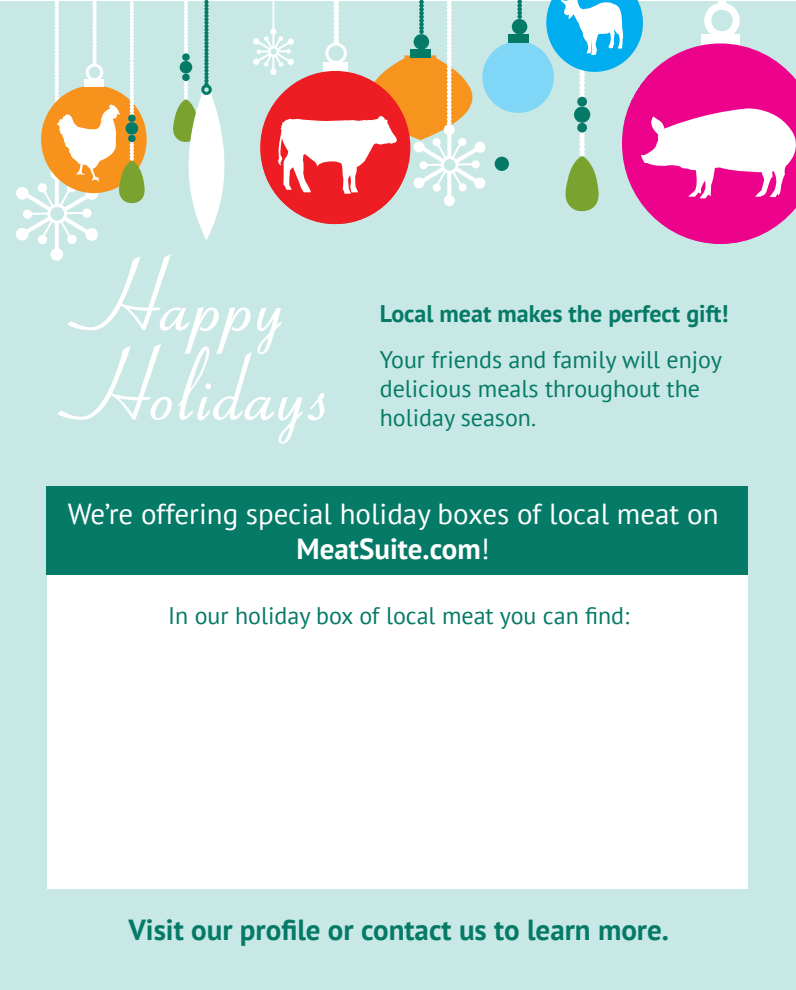
<style>
.page{position:relative;width:796px;height:990px;background:#fff}
.page>*{position:absolute;margin:0;border:0;box-sizing:border-box;transform-origin:0 0}
.t1{font:600 107px/89.5px "Aspire";color:#fff}
.t2{font:29px/34.8px "PT Sans";color:#fff;text-align:center}
.t3{font:700 29px "PT Sans";color:#057a66}
.t4{font:24px/28.8px "PT Sans";color:#057a66}
.t5{font:700 24px "PT Sans";color:#057a66}
.s1{font-weight:700}
</style>
<div class="page">
<div style="left:0;top:1px;width:796px;height:989px;background:#c8e8e5"></div>
<div style="left:482px;top:41px;width:72px;height:72px;background:#7fd6f7;border-radius:50%"></div>
<div style="left:51px;top:248px;width:12px;height:13px;background:#fff;border-radius:50%"></div>
<hr style="left:55px;top:223px;width:4px;height:31px;background:#fff">
<div style="left:495px;top:157px;width:14px;height:14px;background:#057a66;border-radius:50%"></div>
<div style="left:512px;top:19px;width:15px;height:15px;background:#057a66;border-radius:50%"></div>
<div style="left:508px;top:34px;width:21px;height:9px;background:#057a66"></div>
<svg style="left:517px;top:0;width:5px;height:19px"></svg>
<svg style="left:253px;top:0;width:233px;height:224px"></svg>
<svg style="left:173px;top:0;width:52px;height:240px"></svg>
<svg style="left:16px;top:1px;width:131px;height:244px"></svg>
<div style="left:126px;top:122px;width:12px;height:13px;background:#057a66;border-radius:50%"></div>
<div style="left:128px;top:115px;width:8px;height:7px;background:#057a66;border-radius:50%"></div>
<div style="left:128px;top:135px;width:8px;height:7px;background:#057a66;border-radius:50%"></div>
<div style="left:48px;top:563px;width:700px;height:326px;background:#fff"></div>
<div style="left:46px;top:486px;width:702px;height:89px;background:#057a66"></div>
<svg style="left:546px;top:0;width:250px;height:244px"></svg>
<h1 class="t1" style="left:87px;top:256px;width:257px">Happy<br>Holidays</h1>
<p class="t5" style="left:380px;top:298px;width:350px">Local meat makes the perfect gift!</p>
<p class="t4" style="left:380px;top:345px;width:344px">Your friends and family will enjoy delicious meals throughout the holiday season.</p>
<p class="t2" style="left:68px;top:496px;width:652px">We’re offering special holiday boxes of local meat on<br><span class="s1">MeatSuite.com</span>!</p>
<p class="t4" style="left:168px;top:601px;width:463px">In our holiday box of local meat you can find:</p>
<p class="t3" style="left:128px;top:911px;width:542px">Visit our profile or contact us to learn more.</p>
</div>
